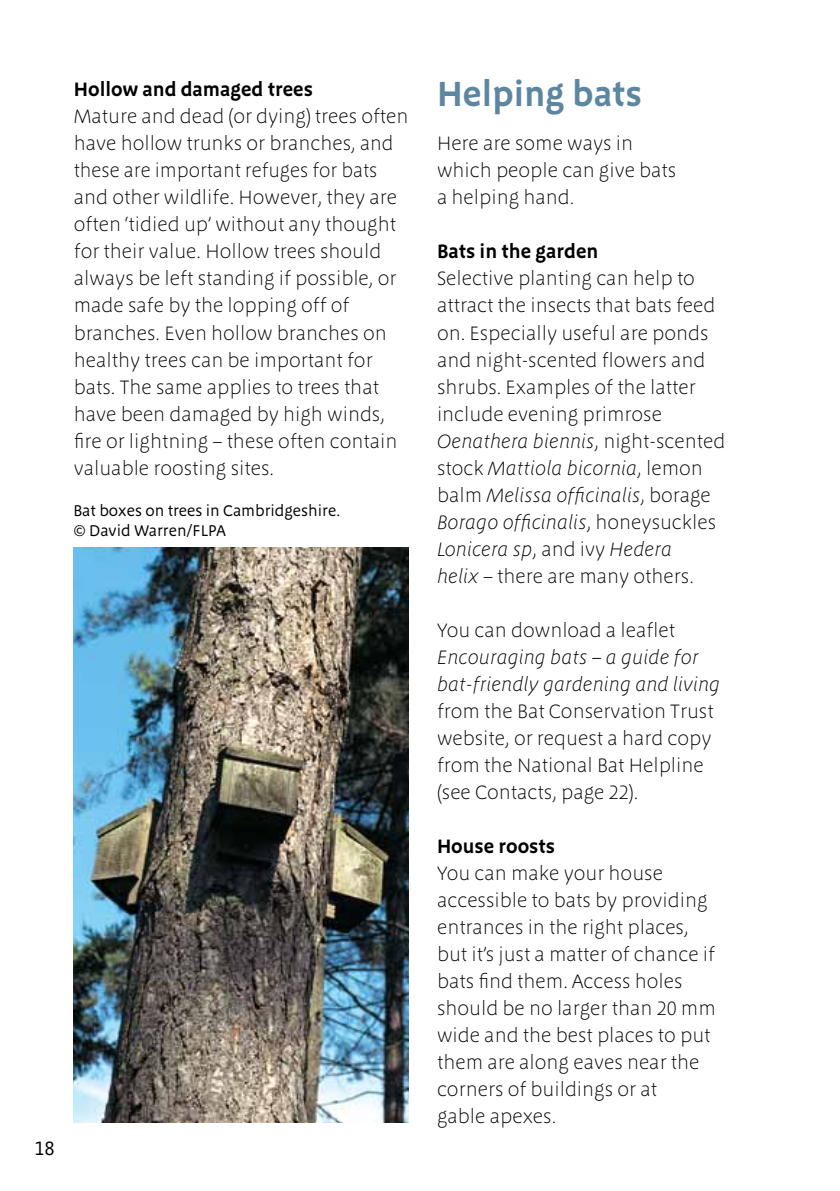
<style>
.page{position:relative;width:840px;height:1191px;background:#fff}
.page>*{position:absolute;margin:0;border:0;box-sizing:border-box;transform-origin:0 0}
.t1{font:600 36px "Megano TF";color:#5d87a1}
.t2{font:300 20px/27px "Megano TF";color:#000}
.t3{font:italic 300 20px/27px "Megano TF";color:#000}
.t4{font:600 20px "Megano TF";color:#000}
.t5{font:20px "Megano TF";color:#000}
.t6{font:16px/20px "Megano TF";color:#000}
.s1{font-style:italic}
</style>
<div class="page">
<img style="left:74px;top:547px;width:334px;height:576px">
<p class="t4" style="left:74px;top:78px;width:240px">Hollow and damaged trees</p>
<p class="t2" style="left:74px;top:103px;width:336px">Mature and dead (or dying) trees often have hollow trunks or branches, and these are important refuges for bats and other wildlife. However, they are often ‘tidied up’ without any thought for their value. Hollow trees should always be left standing if possible, or made safe by the lopping off of branches. Even hollow branches on healthy trees can be important for bats. The same applies to trees that have been damaged by high winds, fire or lightning – these often contain valuable roosting sites.</p>
<p class="t6" style="left:73px;top:500px;width:268px">Bat boxes on trees in Cambridgeshire. © David Warren/FLPA</p>
<p class="t5" style="left:34px;top:1136px;width:22px">18</p>
<h1 class="t1" style="left:437px;top:73px;width:206px">Helping bats</h1>
<p class="t2" style="left:437px;top:130px;width:241px">Here are some ways in which people can give bats a helping hand.</p>
<p class="t4" style="left:437px;top:240px;width:163px">Bats in the garden</p>
<p class="t2" style="left:437px;top:265px;width:289px">Selective planting can help to attract the insects that bats feed on. Especially useful are ponds and night-scented flowers and shrubs. Examples of the latter include evening primrose<br><span class="s1">Oenathera biennis</span>, night-scented stock <span class="s1">Mattiola bicornia</span>, lemon balm <span class="s1">Melissa officinalis</span>, borage<br><span class="s1">Borago officinalis</span>, honeysuckles<br><span class="s1">Lonicera sp</span>, and ivy <span class="s1">Hedera<br>helix</span> – there are many others.</p>
<p class="t2" style="left:437px;top:616px;width:239px">You can download a leaflet</p>
<p class="t3" style="left:437px;top:643px;width:284px">Encouraging bats – a guide for bat-friendly gardening and living</p>
<p class="t2" style="left:437px;top:697px;width:278px">from the Bat Conservation Trust website, or request a hard copy from the National Bat Helpline (see Contacts, page 22).</p>
<p class="t4" style="left:437px;top:834px;width:119px">House roosts</p>
<p class="t2" style="left:437px;top:859px;width:280px">You can make your house accessible to bats by providing entrances in the right places, but it’s just a matter of chance if bats find them. Access holes should be no larger than 20 mm wide and the best places to put them are along eaves near the corners of buildings or at<br>gable apexes.</p>
</div>
